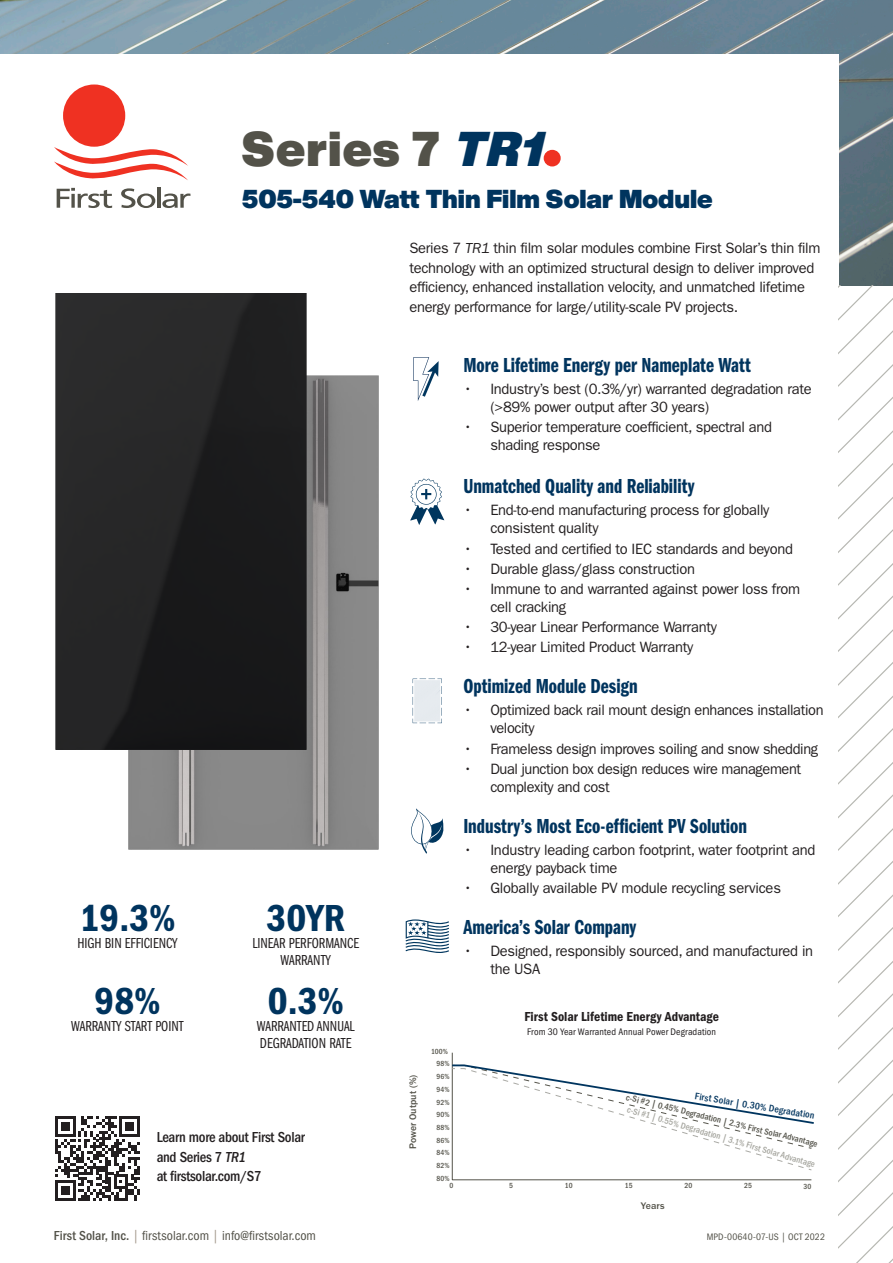
<style>
.page{position:relative;width:893px;height:1263px;background:#fff}
.page>*{position:absolute;margin:0;border:0;box-sizing:border-box;transform-origin:0 0}
.t1{font:900 48px "Helvetica Now Display";letter-spacing:.02em;color:#535249}
.t2{font:39px "ITC Franklin Gothic Std Dm Cd";color:#00345e}
.t3{font:900 25.5px "Helvetica Now Display";color:#00345e}
.subeads{font:21px "ITC Franklin Gothic Std Dm Cp";color:#00345e}
.Body{font:15px/18px "ITC Franklin Gothic Std";letter-spacing:-.02em;color:#231f20}
.t4{font:15px/16.5px "ITC Franklin Gothic Std Bk Cp";color:#231f20;text-align:center}
.Body-2{font:500 condensed 15px/19.5px "ITC Franklin Gothic Std";letter-spacing:-.02em;color:#231f20}
.t5{font:condensed 13.5px "ITC Franklin Gothic Std";letter-spacing:.005em;color:#535249}
.t6{font:13.5px "ITC Franklin Gothic Std Dm Cd";color:#231f20}
.t7{font:condensed 9.9px "ITC Franklin Gothic Std";letter-spacing:.01em;color:#231f20}
.t8{font:500 condensed 9.9px "ITC Franklin Gothic Std";color:#00345e}
.t9{font:500 9.9px "ITC Franklin Gothic Std";letter-spacing:.005em;color:#535249}
.t10{font:condensed 9.75px "ITC Franklin Gothic Std";letter-spacing:.01em;color:#535249}
.t11{font:500 condensed 9px "ITC Franklin Gothic Std";color:#535249}
.t12{font:500 condensed 9px "ITC Franklin Gothic Std";color:#a6a69f}
.t13{font:500 condensed 7.65px "ITC Franklin Gothic Std";color:#54534a}
.s1{font-style:italic;color:#00345e}
.s2{font-size:67.5px;color:#ef3122}
.s3{font-style:italic}
.s4{font-weight:500}
.s5{color:#a19689}
</style>
<div class="page">
<svg style="left:406px;top:919px;width:43px;height:34px"></svg>
<svg style="left:411px;top:809px;width:33px;height:45px"></svg>
<svg style="left:410px;top:478px;width:34px;height:47px"></svg>
<svg style="left:413px;top:679px;width:29px;height:45px"></svg>
<svg style="left:413px;top:357px;width:26px;height:44px"></svg>
<img style="left:128px;top:375px;width:251px;height:475px">
<img style="left:55px;top:293px;width:272px;height:473px">
<svg style="left:0;top:0;width:893px;height:286px;background:#6e8a98"></svg>
<div style="left:0;top:54px;width:838px;height:238px;background:#fff"></div>
<svg style="left:838px;top:286px;width:55px;height:977px"></svg>
<div style="left:63px;top:84px;width:62px;height:63px;background:#ef3122;border-radius:50%"></div>
<svg style="left:54px;top:147px;width:134px;height:33px"></svg>
<svg style="left:57px;top:188px;width:55px;height:20px"></svg>
<svg style="left:121px;top:188px;width:34px;height:20px"></svg>
<hr style="left:157px;top:187px;width:4px;height:21px;background:#535249">
<svg style="left:162px;top:193px;width:28px;height:15px"></svg>
<svg style="left:451px;top:1052px;width:361px;height:129px"></svg>
<svg style="left:451px;top:1063px;width:363px;height:108px"></svg>
<svg style="left:55px;top:1116px;width:85px;height:85px"></svg>
<p class="t1" style="left:242px;top:114px;width:323px">Series 7 <span class="s1">TR1</span><span class="s2">.</span></p>
<p class="t3" style="left:242px;top:181px;width:472px">505-540 Watt Thin Film Solar Module</p>
<p class="Body" style="left:409px;top:239px;width:413px;line-height:19.5px">Series 7 <span class="s3">TR1</span> thin film solar modules combine First Solar’s thin film technology with an optimized structural design to deliver improved efficiency, enhanced installation velocity, and unmatched lifetime energy performance for large/utility-scale PV projects.</p>
<p class="subeads" style="left:463px;top:353px;width:289px">More Lifetime Energy per Nameplate Watt</p>
<p class="Body" style="left:490px;top:380px;width:323px;text-indent:-27px">• Industry’s best (0.3%/yr) warranted degradation rate (&gt;89% power output after 30 years)</p>
<p class="Body" style="left:490px;top:418px;width:283px;text-indent:-27px">• Superior temperature coefficient, spectral and shading response</p>
<p class="subeads" style="left:463px;top:475px;width:233px">Unmatched Quality and Reliability</p>
<p class="Body" style="left:490px;top:501px;width:281px;text-indent:-27px">• End-to-end manufacturing process for globally consistent quality</p>
<p class="Body" style="left:463px;top:540px;width:331px">• Tested and certified to IEC standards and beyond</p>
<p class="Body" style="left:463px;top:560px;width:233px">• Durable glass/glass construction</p>
<p class="Body" style="left:490px;top:580px;width:311px;text-indent:-27px">• Immune to and warranted against power loss from cell cracking</p>
<p class="Body" style="left:463px;top:618px;width:255px">• 30-year Linear Performance Warranty</p>
<p class="Body" style="left:463px;top:638px;width:231px">• 12-year Limited Product Warranty</p>
<p class="subeads" style="left:463px;top:674px;width:176px">Optimized Module Design</p>
<p class="Body" style="left:490px;top:701px;width:335px;text-indent:-27px">• Optimized back rail mount design enhances installation velocity</p>
<p class="Body" style="left:463px;top:739px;width:356px">• Frameless design improves soiling and snow shedding</p>
<p class="Body" style="left:490px;top:760px;width:312px;text-indent:-27px">• Dual junction box design reduces wire management complexity and cost</p>
<p class="t2" style="left:80px;top:896px;width:97px">19.3%</p>
<p class="t2" style="left:267px;top:896px;width:80px">30YR</p>
<p class="t4" style="left:77px;top:935px;width:102px">HIGH BIN EFFICIENCY</p>
<p class="t4" style="left:252px;top:935px;width:108px">LINEAR PERFORMANCE<br>WARRANTY</p>
<p class="t2" style="left:95px;top:979px;width:67px">98%</p>
<p class="t2" style="left:268px;top:979px;width:77px">0.3%</p>
<p class="t4" style="left:71px;top:1018px;width:114px">WARRANTY START POINT</p>
<p class="t4" style="left:257px;top:1018px;width:100px;text-align:left">WARRANTED ANNUAL<br>DEGRADATION RATE</p>
<p class="Body-2" style="left:157px;top:1128px;width:150px">Learn more about First Solar and Series 7 <span class="s3">TR1</span></p>
<p class="Body-2" style="left:157px;top:1167px;width:106px">at firstsolar.com/S7</p>
<p class="subeads" style="left:463px;top:814px;width:285px">Industry’s Most Eco-efficient PV Solution</p>
<p class="Body" style="left:490px;top:841px;width:327px;text-indent:-27px">• Industry leading carbon footprint, water footprint and energy payback time</p>
<p class="Body" style="left:463px;top:879px;width:319px">• Globally available PV module recycling services</p>
<p class="subeads" style="left:463px;top:915px;width:174px">America’s Solar Company</p>
<p class="Body" style="left:490px;top:942px;width:324px;text-indent:-27px">• Designed, responsibly sourced, and manufactured in the USA</p>
<p class="t9" style="left:407px;top:1149px;width:76px;rotate:-90deg">Power Output (%)</p>
<p class="t13" style="left:431px;top:1047px;width:18px">100%</p>
<p class="t13" style="left:437px;top:1059px;width:15px">98%</p>
<p class="t13" style="left:437px;top:1072px;width:15px">96%</p>
<p class="t13" style="left:437px;top:1085px;width:15px">94%</p>
<p class="t13" style="left:437px;top:1097px;width:15px">92%</p>
<p class="t13" style="left:437px;top:1110px;width:15px">90%</p>
<p class="t13" style="left:437px;top:1123px;width:15px">88%</p>
<p class="t13" style="left:437px;top:1136px;width:15px">86%</p>
<p class="t13" style="left:437px;top:1148px;width:15px">84%</p>
<p class="t13" style="left:437px;top:1161px;width:15px">82%</p>
<p class="t6" style="left:524px;top:1009px;width:196px">First Solar Lifetime Energy Advantage</p>
<p class="t7" style="left:527px;top:1026px;width:190px">From 30 Year Warranted Annual Power Degradation</p>
<p class="t8" style="left:696px;top:1091px;width:122px;rotate:9deg">First Solar | 0.30% Degradation</p>
<p class="t11" style="left:628px;top:1092px;width:198px;rotate:14deg">c-Si #2 | 0.45% Degradation | 2.3% First Solar Advantage</p>
<p class="t12" style="left:629px;top:1103px;width:197px;rotate:17deg">c-Si #1 | 0.55% Degradation | 3.1% First Solar Advantage</p>
<p class="t13" style="left:437px;top:1174px;width:15px">80%</p>
<p class="t13" style="left:449px;top:1181px;width:5px">0</p>
<p class="t13" style="left:509px;top:1181px;width:5px">5</p>
<p class="t13" style="left:565px;top:1181px;width:9px">10</p>
<p class="t13" style="left:625px;top:1181px;width:9px">15</p>
<p class="t13" style="left:685px;top:1181px;width:9px">20</p>
<p class="t13" style="left:744px;top:1181px;width:9px">25</p>
<p class="t13" style="left:803px;top:1182px;width:9px">30</p>
<p class="t9" style="left:641px;top:1200px;width:25px">Years</p>
<p class="t5" style="left:54px;top:1227px;width:264px"><span class="s4">First Solar, Inc.</span> <span class="s5">|</span> firstsolar.com <span class="s5">|</span> info@firstsolar.com</p>
<p class="t10" style="left:707px;top:1231px;width:120px">MPD-00640-07-US | OCT 2022</p>
</div>
